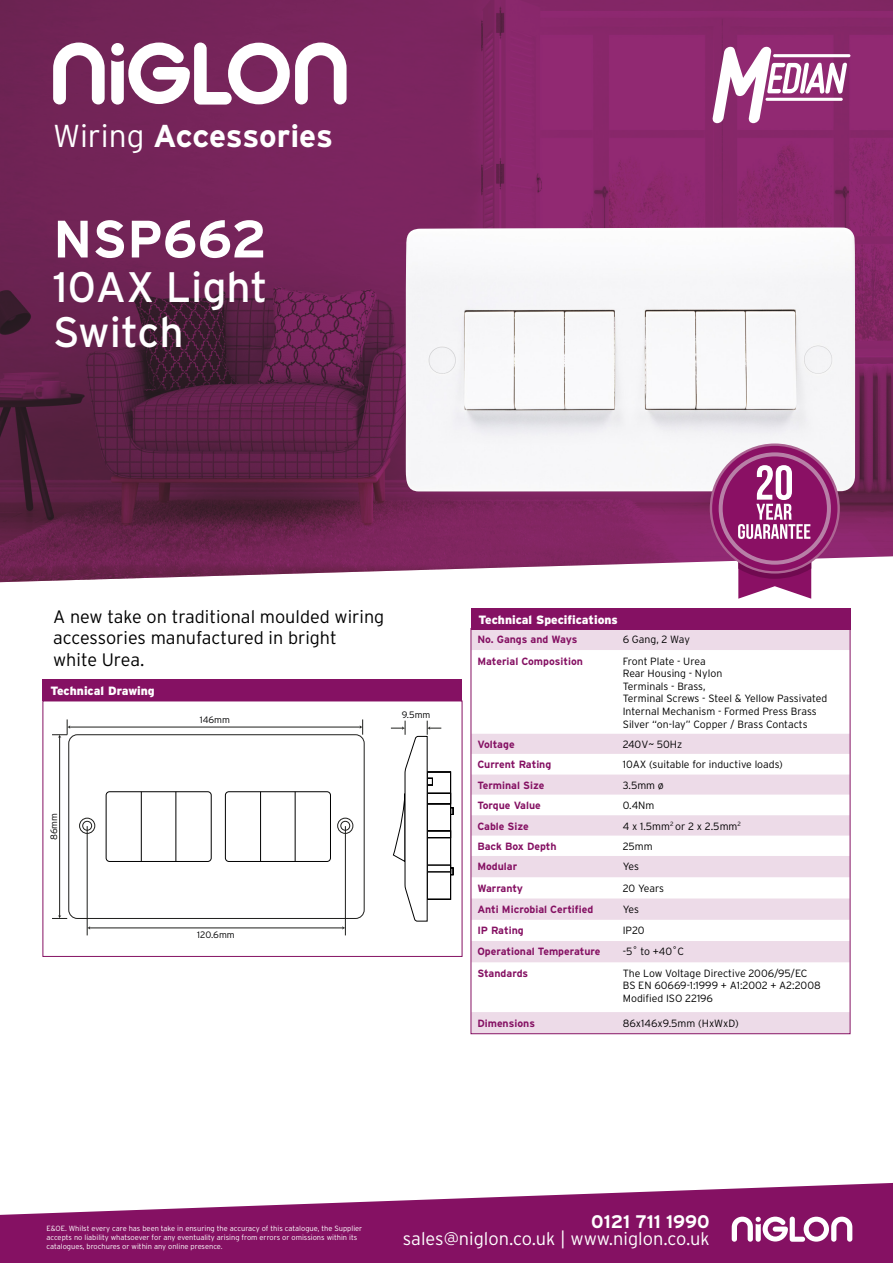
<style>
.page{position:relative;width:893px;height:1263px;background:#fff}
.page>*{position:absolute;margin:0;border:0;box-sizing:border-box;transform-origin:0 0}
.t1{font:700 52.5px "Interstate";color:#fff}
.t2{font:42.6px/45px "Interstate";color:#fff}
.t3{font:700 31.65px "Interstate";letter-spacing:-.01em;color:#fff}
.t4{font:300 18.15px "Interstate";color:#fff}
.t5{font:700 18.15px "Interstate";color:#fff}
.t6{font:300 18px/21.6px "Interstate";color:#000}
.t7{font:900 12px "Interstate";color:#fff}
.t8{font:300 10.5px/12.6px "Interstate";color:#000}
.t9{font:700 10.5px "Interstate";color:#851163}
.t10{font:300 9.3px "Interstate";color:#020203}
.t11{font:300 7.5px/9px "Interstate";color:#fff}
.s1{font-weight:300}
</style>
<div class="page">
<svg style="left:0;top:1183px;width:893px;height:80px;fill:#851163"></svg>
<svg style="left:732px;top:1216px;width:120px;height:26px"></svg>
<img style="left:0;top:0;width:893px;height:583px">
<svg style="left:53px;top:43px;width:52px;height:61px"></svg>
<svg style="left:111px;top:43px;width:236px;height:62px"></svg>
<hr style="left:773px;top:54px;width:77px;height:3px;background:#fff;border-radius:2px">
<svg style="left:712px;top:47px;width:135px;height:76px"></svg>
<img style="left:406px;top:227px;width:449px;height:264px">
<svg style="left:710px;top:443px;width:130px;height:130px"></svg>
<div style="left:712px;top:446px;width:125px;height:125px;background:#8a1064;border-radius:50%"></div>
<svg style="left:719px;top:452px;width:112px;height:147px"></svg>
<div style="left:43px;top:679px;width:419px;height:22px;background:#851163"></div>
<svg style="left:42px;top:700px;width:421px;height:257px"></svg>
<svg style="left:470px;top:628px;width:381px;height:406px"></svg>
<div style="left:471px;top:608px;width:379px;height:21px;background:#851163"></div>
<h3 class="t3" style="left:53px;top:118px;width:281px"><span class="s1">Wiring</span> Accessories</h3>
<h1 class="t1" style="left:53px;top:210px;width:215px">NSP662</h1>
<h2 class="t2" style="left:53px;top:265px;width:216px">10AX Light<br>Switch</h2>
<h3 class="t6" style="left:53px;top:605px;width:333px">A new take on traditional moulded wiring accessories manufactured in bright white Urea.</h3>
<p class="t7" style="left:50px;top:684px;width:106px">Technical Drawing</p>
<p class="t10" style="left:200px;top:714px;width:32px">146mm</p>
<p class="t10" style="left:402px;top:709px;width:30px">9.5mm</p>
<p class="t10" style="left:49px;top:840px;width:29px;rotate:-90deg">86mm</p>
<p class="t10" style="left:197px;top:929px;width:39px">120.6mm</p>
<p class="t7" style="left:478px;top:612px;width:141px">Technical Specifications</p>
<p class="t9" style="left:477px;top:634px;width:102px">No. Gangs and Ways</p>
<p class="t8" style="left:623px;top:633px;width:69px">6 Gang, 2 Way</p>
<p class="t9" style="left:477px;top:655px;width:107px">Material Composition</p>
<p class="t8" style="left:623px;top:654px;width:206px">Front Plate - Urea<br>Rear Housing - Nylon<br>Terminals - Brass,<br>Terminal Screws - Steel &amp; Yellow Passivated<br>Internal Mechanism - Formed Press Brass<br>Silver “on-lay” Copper / Brass Contacts</p>
<p class="t9" style="left:477px;top:738px;width:39px">Voltage</p>
<p class="t8" style="left:623px;top:738px;width:61px">240V~ 50Hz</p>
<p class="t9" style="left:477px;top:759px;width:75px">Current Rating</p>
<p class="t8" style="left:623px;top:758px;width:162px">10AX (suitable for inductive loads)</p>
<p class="t9" style="left:477px;top:779px;width:68px">Terminal Size</p>
<p class="t8" style="left:623px;top:779px;width:43px">3.5mm ø</p>
<p class="t9" style="left:477px;top:800px;width:65px">Torque Value</p>
<p class="t8" style="left:623px;top:799px;width:33px">0.4Nm</p>
<p class="t9" style="left:477px;top:820px;width:53px">Cable Size</p>
<p class="t8" style="left:623px;top:819px;width:120px">4 x 1.5mm<sup>2</sup> or 2 x 2.5mm<sup>2</sup></p>
<p class="t9" style="left:477px;top:840px;width:81px">Back Box Depth</p>
<p class="t8" style="left:623px;top:840px;width:31px">25mm</p>
<p class="t9" style="left:477px;top:861px;width:41px">Modular</p>
<p class="t8" style="left:623px;top:860px;width:18px">Yes</p>
<p class="t9" style="left:477px;top:882px;width:47px">Warranty</p>
<p class="t8" style="left:623px;top:881px;width:43px">20 Years</p>
<p class="t9" style="left:477px;top:903px;width:117px">Anti Microbial Certified</p>
<p class="t8" style="left:623px;top:903px;width:18px">Yes</p>
<p class="t9" style="left:477px;top:925px;width:48px">IP Rating</p>
<p class="t8" style="left:623px;top:924px;width:23px">IP20</p>
<p class="t9" style="left:477px;top:946px;width:125px">Operational Temperature</p>
<p class="t8" style="left:623px;top:945px;width:63px">-5˚ to +40˚C</p>
<p class="t9" style="left:477px;top:967px;width:52px">Standards</p>
<p class="t8" style="left:623px;top:967px;width:199px">The Low Voltage Directive 2006/95/EC<br>BS EN 60669-1:1999 + A1:2002 + A2:2008<br>Modified ISO 22196</p>
<p class="t9" style="left:477px;top:1017px;width:59px">Dimensions</p>
<p class="t8" style="left:623px;top:1016px;width:117px">86x146x9.5mm (HxWxD)</p>
<p class="t11" style="left:46px;top:1224px;width:317px">E&amp;OE. Whilst every care has been take in ensuring the accuracy of this catalogue, the Supplier accepts no liability whatsoever for any eventuality arising from errors or omissions within its catalogues, brochures or within any online presence.</p>
<h3 class="t5" style="left:591px;top:1211px;width:120px">0121 711 1990</h3>
<h3 class="t4" style="left:403px;top:1228px;width:308px">sales@niglon.co.uk | www.niglon.co.uk</h3>
</div>
